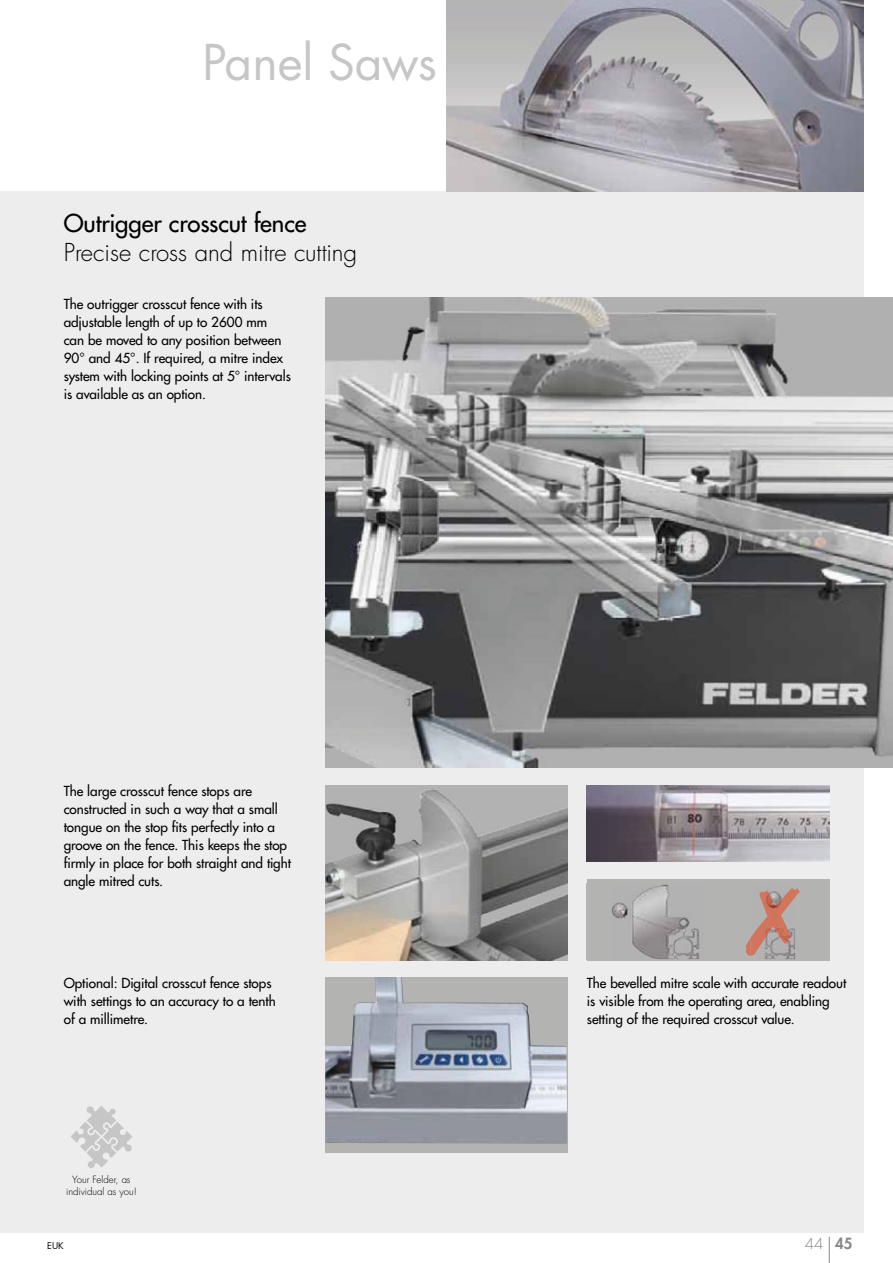
<style>
.page{position:relative;width:893px;height:1263px;background:#fff}
.page>*{position:absolute;margin:0;border:0;box-sizing:border-box;transform-origin:0 0}
.t1{font:48px "Futura OT";letter-spacing:-.005em;color:#c6c6c6}
.t2{font:300 24px "Futura OT";color:#000}
.t3{font:500 24px "Futura OT";color:#000}
.t4{font:300 15px "Futura OT";color:#878787}
.t5{font:500 13.5px/18px "Futura OT";color:#000}
.t6{font:300 9.75px/11.7px "Futura OT";color:#000;text-align:center}
.t7{font:9px "Futura OT";color:#000}
.s1{font-weight:600}
</style>
<div class="page">
<div style="left:0;top:191px;width:863px;height:1042px;background:#ededed"></div>
<img style="left:325px;top:298px;width:568px;height:469px">
<div style="left:325px;top:977px;width:243px;height:175px;background:#b3b3b2"></div>
<img style="left:325px;top:977px;width:242px;height:166px">
<img style="left:325px;top:785px;width:243px;height:175px">
<img style="left:587px;top:785px;width:242px;height:77px">
<div style="left:587px;top:879px;width:242px;height:81px;background:#b3b3b2"></div>
<img style="left:765px;top:956px;width:30px;height:3px">
<svg style="left:795px;top:888px;width:5px;height:9px"></svg>
<svg style="left:746px;top:939px;width:4px;height:17px"></svg>
<img style="left:750px;top:888px;width:45px;height:68px">
<img style="left:612px;top:885px;width:88px;height:74px">
<svg style="left:70px;top:1106px;width:62px;height:62px"></svg>
<img style="left:446px;top:0;width:417px;height:191px">
<svg style="left:829px;top:1237px;width:1px;height:26px"></svg>
<h1 class="t1" style="left:203px;top:30px;width:236px">Panel Saws</h1>
<h2 class="t3" style="left:64px;top:206px;width:244px">Outrigger crosscut fence</h2>
<h2 class="t2" style="left:64px;top:236px;width:295px">Precise cross and mitre cutting</h2>
<p class="t5" style="left:64px;top:294px;width:229px">The outrigger crosscut fence with its adjustable length of up to 2600 mm<br>can be moved to any position between 90° and 45°. If required, a mitre index system with locking points at 5° intervals is available as an option.</p>
<p class="t5" style="left:64px;top:781px;width:229px">The large crosscut fence stops are constructed in such a way that a small tongue on the stop fits perfectly into a groove on the fence. This keeps the stop firmly in place for both straight and tight angle mitred cuts.</p>
<p class="t5" style="left:64px;top:973px;width:213px">Optional: Digital crosscut fence stops with settings to an accuracy to a tenth of a millimetre.</p>
<p class="t5" style="left:587px;top:973px;width:261px">The bevelled mitre scale with accurate readout is visible from the operating area, enabling setting of the required crosscut value.</p>
<p class="t6" style="left:66px;top:1173px;width:72px">Your Felder, as individual as you!</p>
<p class="t7" style="left:47px;top:1239px;width:18px">EUK</p>
<p class="t4" style="left:805px;top:1233px;width:49px">44 <span class="s1">45</span></p>
</div>
